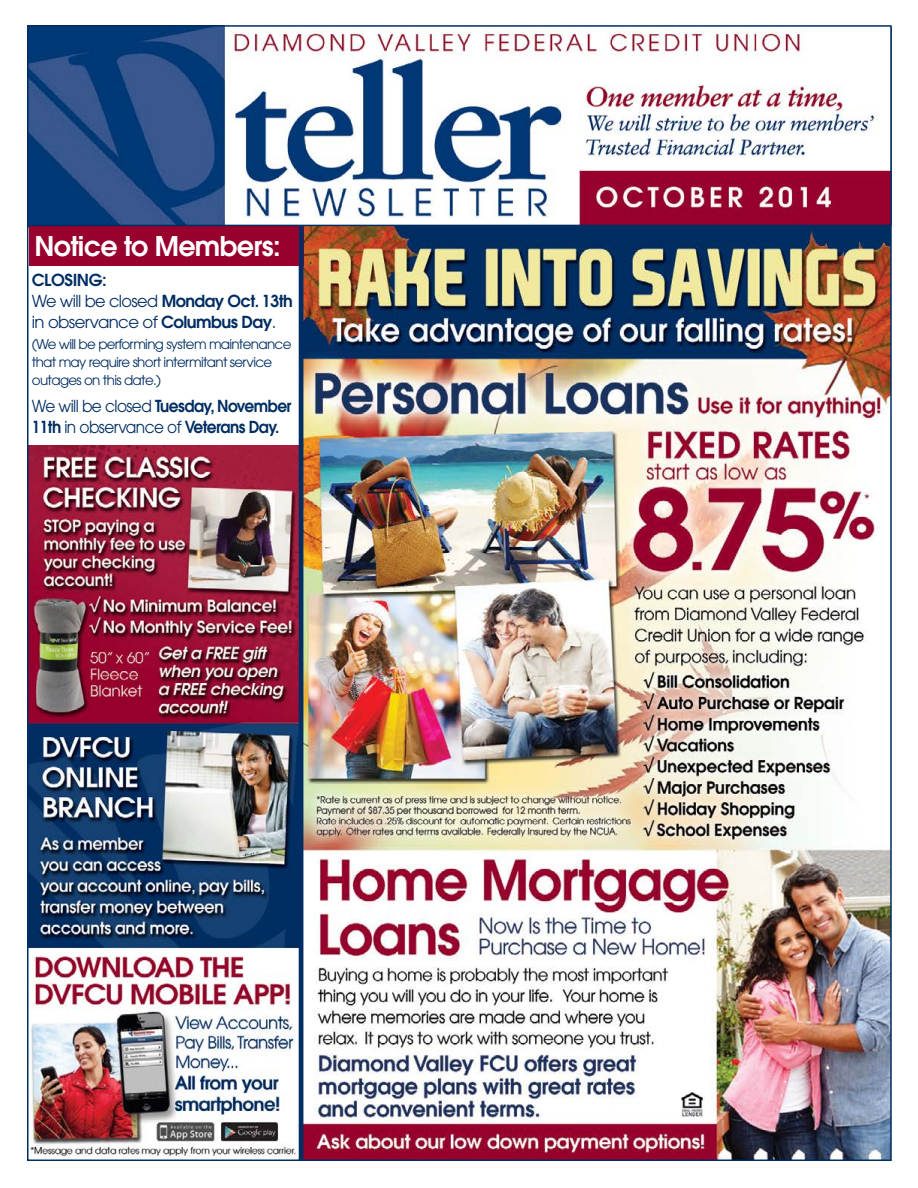
<style>
.page{position:relative;width:918px;height:1188px;background:#fff}
.page>*{position:absolute;margin:0;border:0;box-sizing:border-box;transform-origin:0 0}
.t1{font:600 27px "Avant Garde";letter-spacing:-.025em;color:#fff}
.t2{font:600 16.5px/21px "Avant Garde";letter-spacing:-.035em;color:#002d62}
.t3{font:600 16.5px/21px "Avant Garde";letter-spacing:-.035em;color:#002d62;scale:.93 1}
.t4{font:13.5px/18px "Avant Garde";letter-spacing:-.05em;color:#002d62}
.s1{font-weight:400}
</style>
<div class="page">
<img style="left:30px;top:446px;width:267px;height:712px">
<div style="left:27px;top:226px;width:273px;height:935px;border:2px solid #002d62"></div>
<img style="left:303px;top:226px;width:586px;height:932px">
<div style="left:29px;top:226px;width:274px;height:40px;background:#98002e"></div>
<hr style="left:299px;top:222px;width:4px;height:939px;background:#002d62">
<img style="left:30px;top:28px;width:859px;height:195px">
<div style="left:27px;top:25px;width:865px;height:201px;border:2px solid #002d62"></div>
<h1 class="t1" style="left:35px;top:229px;width:248px">Notice to Members:</h1>
<p class="t2" style="left:32px;top:270px;width:262px">CLOSING:<br><span class="s1">We will be closed</span> Monday Oct. 13th <span class="s1">in observance of</span> Columbus Day<span class="s1">.</span></p>
<p class="t4" style="left:32px;top:335px;width:261px">(We will be performing system maintenance that may require short intermitant service outages on this date.)</p>
<p class="t3" style="left:32px;top:396px;width:281px"><span class="s1">We will be closed</span> Tuesday, November<br>11th <span class="s1">in observance of</span> Veterans Day.</p>
</div>
